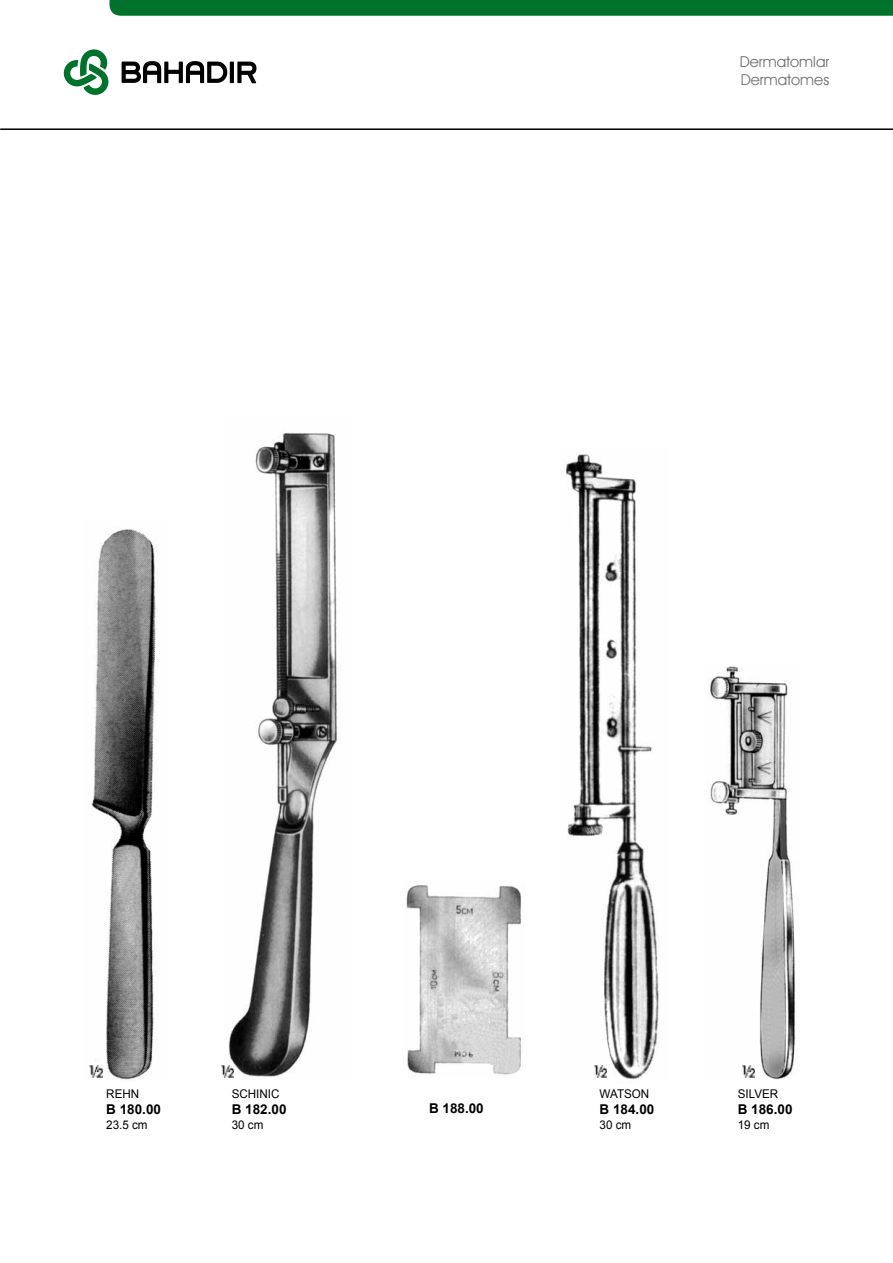
<style>
.page{position:relative;width:893px;height:1263px;background:#fff}
.page>*{position:absolute;margin:0;border:0;box-sizing:border-box;transform-origin:0 0}
.t1{font:15px/18px "Avant Garde IT Cby BT";color:#707172}
.t2{font:700 13.5px "Arial";color:#000}
.t3{font:12px "Arial";color:#000}
</style>
<div class="page">
<div style="left:109px;top:0;width:784px;height:16px;background:#00722c"></div>
<svg style="left:64px;top:49px;width:44px;height:46px"></svg>
<svg style="left:122px;top:61px;width:134px;height:22px"></svg>
<hr style="left:0;top:128px;width:893px;height:2px;background:#000">
<img style="left:89px;top:528px;width:69px;height:552px">
<img style="left:223px;top:432px;width:115px;height:646px">
<img style="left:406px;top:885px;width:116px;height:190px">
<img style="left:566px;top:454px;width:93px;height:626px">
<img style="left:710px;top:666px;width:86px;height:414px">
<svg style="left:90px;top:1065px;width:12px;height:12px"></svg>
<svg style="left:221px;top:1065px;width:12px;height:12px"></svg>
<svg style="left:594px;top:1065px;width:12px;height:12px"></svg>
<svg style="left:743px;top:1065px;width:12px;height:12px"></svg>
<p class="t1" style="left:740px;top:52px;width:91px">Dermatomlar<br>Dermatomes</p>
<p class="t3" style="left:106px;top:1086px;width:34px">REHN</p>
<p class="t2" style="left:106px;top:1100px;width:56px">B 180.00</p>
<p class="t3" style="left:106px;top:1117px;width:43px">23.5 cm</p>
<p class="t3" style="left:232px;top:1086px;width:49px">SCHINIC</p>
<p class="t2" style="left:232px;top:1100px;width:56px">B 182.00</p>
<p class="t3" style="left:232px;top:1117px;width:33px">30 cm</p>
<p class="t2" style="left:429px;top:1099px;width:56px">B 188.00</p>
<p class="t3" style="left:600px;top:1086px;width:51px">WATSON</p>
<p class="t2" style="left:600px;top:1100px;width:56px">B 184.00</p>
<p class="t3" style="left:600px;top:1117px;width:33px">30 cm</p>
<p class="t3" style="left:738px;top:1086px;width:42px">SILVER</p>
<p class="t2" style="left:738px;top:1100px;width:56px">B 186.00</p>
<p class="t3" style="left:738px;top:1117px;width:33px">19 cm</p>
</div>
